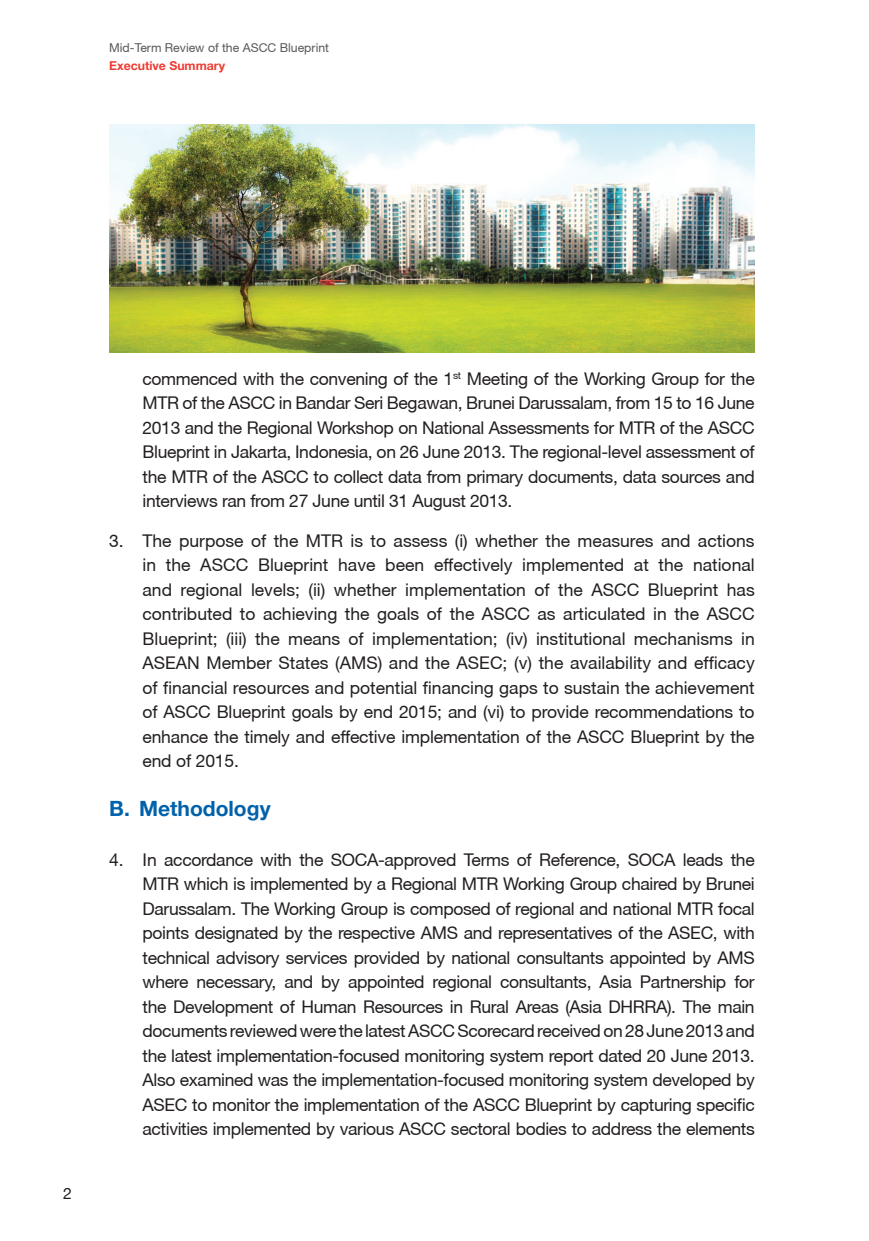
<style>
.page{position:relative;width:869px;height:1241px;background:#fff}
.page>*{position:absolute;margin:0;border:0;box-sizing:border-box;transform-origin:0 0}
.t1{font:700 21px "Helvetica Neue";color:#0161aa}
.t2{font:17.5px/24.5px "Helvetica Neue";letter-spacing:-.02em;color:#231f20;text-align:justify}
.t3{font:15.75px "Helvetica Neue";color:#231f20}
.t4{font:12.25px "Helvetica Neue";color:#57585a}
.t5{font:700 12.25px "Helvetica Neue";color:#ee3b32}
</style>
<div class="page">
<img style="left:109px;top:124px;width:645px;height:228px">
<p class="t4" style="left:109px;top:41px;width:221px">Mid-Term Review of the ASCC Blueprint</p>
<p class="t5" style="left:109px;top:58px;width:117px">Executive Summary</p>
<p class="t3" style="left:63px;top:1183px;width:10px">2</p>
<p class="t2" style="left:142px;top:366px;width:613px">commenced with the convening of the 1<sup>st</sup> Meeting of the Working Group for the MTR of the ASCC in Bandar Seri Begawan, Brunei Darussalam, from 15 to 16 June 2013 and the Regional Workshop on National Assessments for MTR of the ASCC Blueprint in Jakarta, Indonesia, on 26 June 2013. The regional-level assessment of the MTR of the ASCC to collect data from primary documents, data sources and interviews ran from 27 June until 31 August 2013.</p>
<p class="t2" style="left:142px;top:528px;width:613px;text-indent:-33px">3. The purpose of the MTR is to assess (i) whether the measures and actions in the ASCC Blueprint have been effectively implemented at the national and regional levels; (ii) whether implementation of the ASCC Blueprint has contributed to achieving the goals of the ASCC as articulated in the ASCC Blueprint; (iii) the means of implementation; (iv) institutional mechanisms in ASEAN Member States (AMS) and the ASEC; (v) the availability and efficacy of financial resources and potential financing gaps to sustain the achievement of ASCC Blueprint goals by end 2015; and (vi) to provide recommendations to enhance the timely and effective implementation of the ASCC Blueprint by the end of 2015.</p>
<p class="t1" style="left:109px;top:795px;width:163px">B. Methodology</p>
<p class="t2" style="left:142px;top:846px;width:613px;text-indent:-33px">4. In accordance with the SOCA-approved Terms of Reference, SOCA leads the MTR which is implemented by a Regional MTR Working Group chaired by Brunei Darussalam. The Working Group is composed of regional and national MTR focal points designated by the respective AMS and representatives of the ASEC, with technical advisory services provided by national consultants appointed by AMS where necessary, and by appointed regional consultants, Asia Partnership for the Development of Human Resources in Rural Areas (Asia DHRRA). The main documents reviewed were the latest ASCC Scorecard received on 28 June 2013 and the latest implementation-focused monitoring system report dated 20 June 2013.<br>Also examined was the implementation-focused monitoring system developed by ASEC to monitor the implementation of the ASCC Blueprint by capturing specific activities implemented by various ASCC sectoral bodies to address the elements</p>
</div>
